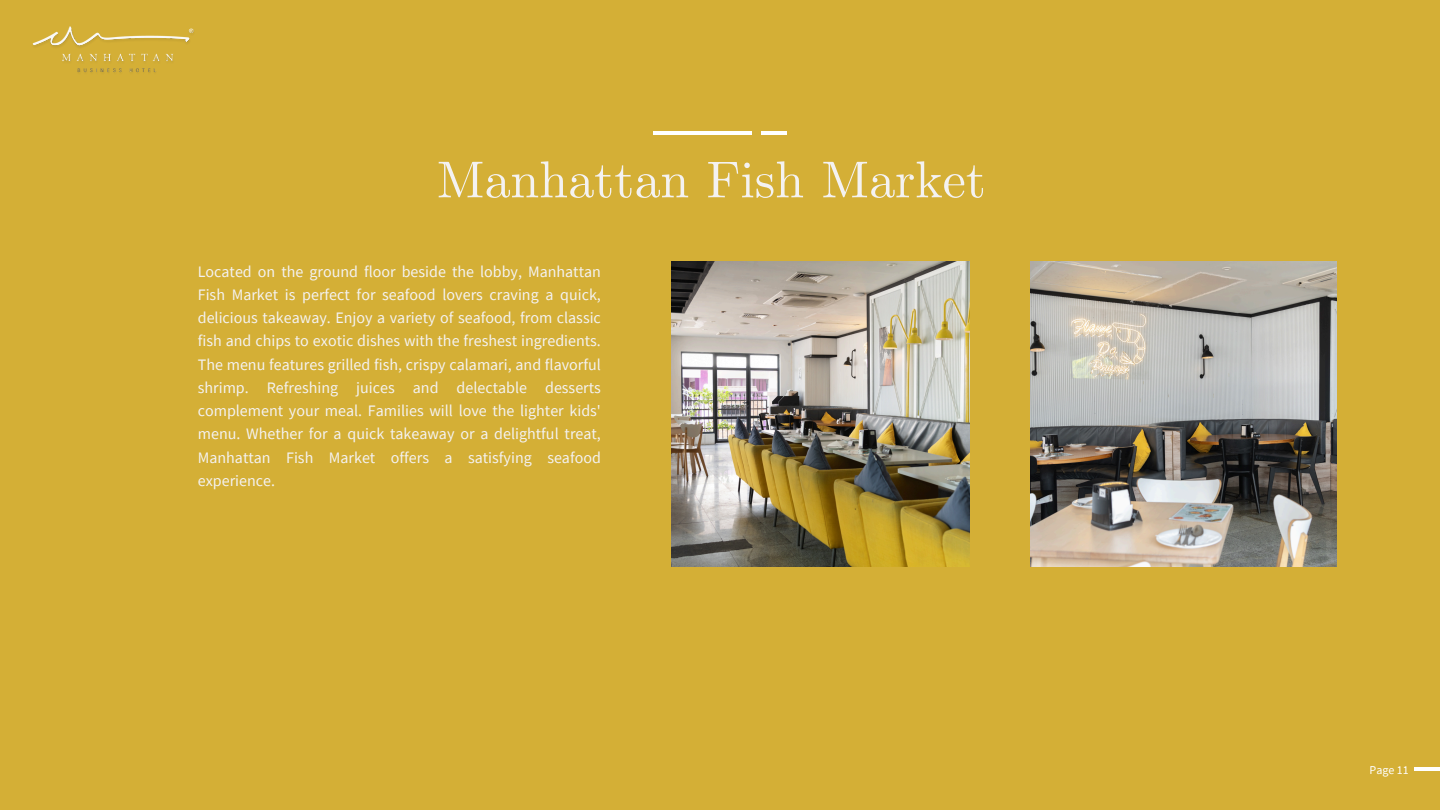
<style>
.page{position:relative;width:1440px;height:810px;background:#d4af36}
.page>*{position:absolute;margin:0;border:0;box-sizing:border-box;transform-origin:0 0}
.t1{font:52px "CMU Serif";color:#f4f2f1}
.t2{font:16px/23.2px "Source Sans Pro";color:#f4f2f1;text-align:justify}
.t3{font:12px "Source Sans Pro";color:#fff}
</style>
<div class="page">
<hr style="left:1414px;top:768px;width:26px;height:3px;background:#fff">
<img style="left:1030px;top:262px;width:306px;height:304px">
<img style="left:672px;top:262px;width:298px;height:304px">
<hr style="left:654px;top:131px;width:98px;height:4px;background:#fff">
<hr style="left:761px;top:131px;width:25px;height:4px;background:#fff">
<img style="left:32px;top:26px;width:162px;height:47px">
<p class="t1" style="left:437px;top:149px;width:551px">Manhattan Fish Market</p>
<h1 class="t2" style="left:198px;top:259px;width:405px">Located on the ground floor beside the lobby, Manhattan Fish Market is perfect for seafood lovers craving a quick, delicious takeaway. Enjoy a variety of seafood, from classic fish and chips to exotic dishes with the freshest ingredients.<br>The menu features grilled fish, crispy calamari, and flavorful shrimp. Refreshing juices and delectable desserts complement your meal. Families will love the lighter kids' menu. Whether for a quick takeaway or a delightful treat, Manhattan Fish Market offers a satisfying seafood experience.</h1>
<h2 class="t3" style="left:1370px;top:762px;width:41px">Page 11</h2>
</div>
